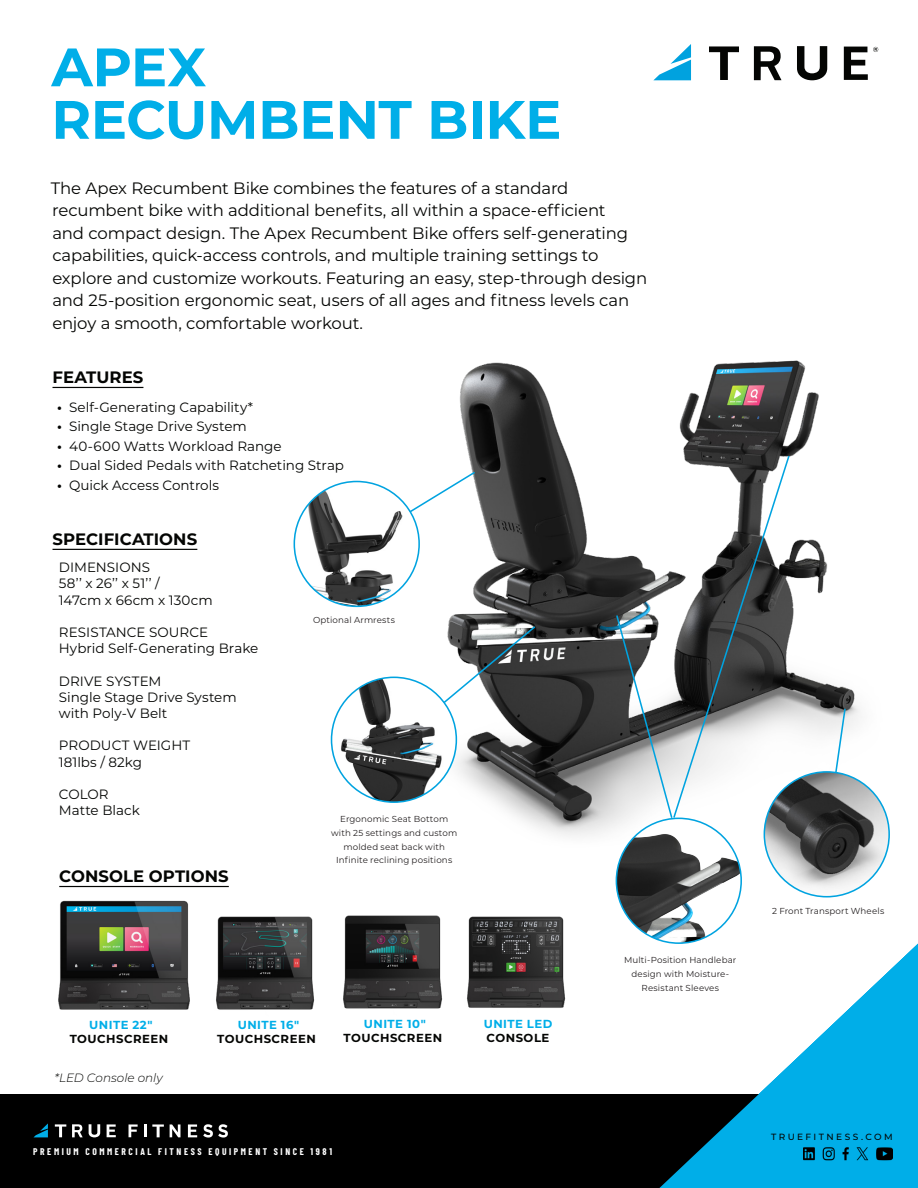
<style>
.page{position:relative;width:918px;height:1188px;background:#fff}
.page>*{position:absolute;margin:0;border:0;box-sizing:border-box;transform-origin:0 0}
.t1{font:700 54px/52.5px "Montserrat";letter-spacing:-.005em;color:#00aee8}
.t2{font:16.5px/22.5px "Montserrat";letter-spacing:-.01em;color:#040503}
.t3{font:700 16.5px "Montserrat";letter-spacing:.005em;color:#040503}
.t4{font:13.5px/16.2px "Montserrat";color:#040503}
.t5{font:700 13.5px/19.5px "Montserrat";color:#040503;text-align:justify}
.t6{font:italic 300 12px "Montserrat";letter-spacing:.005em;color:#040503}
.t7{font:700 11.7px "Montserrat";letter-spacing:.04em;color:#040503}
.t8{font:700 11.7px "Montserrat";letter-spacing:.045em;color:#00aee8}
.t9{font:500 10.65px "Gotham Condensed";letter-spacing:.27em;color:#fff}
.t10{font:500 9px "Gotham";letter-spacing:.295em;color:#040503}
.t11{font:500 9px "Montserrat";letter-spacing:.27em;color:#040503}
.t12{font:8.7px/13.6px "Montserrat";letter-spacing:.015em;color:#231f20;text-align:center}
</style>
<div class="page">
<svg style="left:654px;top:44px;width:37px;height:36px"></svg>
<svg style="left:797px;top:46px;width:30px;height:34px"></svg>
<svg style="left:709px;top:46px;width:30px;height:34px"></svg>
<svg style="left:754px;top:46px;width:28px;height:34px"></svg>
<svg style="left:844px;top:47px;width:34px;height:33px"></svg>
<img style="left:379px;top:360px;width:511px;height:506px">
<img style="left:332px;top:677px;width:124px;height:125px;border-radius:62px">
<div style="left:331px;top:677px;width:126px;height:126px;border:2px solid #00a3e0;border-radius:50%"></div>
<img style="left:294px;top:482px;width:125px;height:124px;border-radius:62px">
<div style="left:294px;top:481px;width:126px;height:126px;border:2px solid #00a3e0;border-radius:50%"></div>
<hr style="left:53px;top:387px;width:90px;height:1px;background:#040503">
<hr style="left:53px;top:549px;width:144px;height:1px;background:#040503">
<svg style="left:834px;top:707px;width:13px;height:67px"></svg>
<svg style="left:615px;top:454px;width:176px;height:366px"></svg>
<svg style="left:442px;top:625px;width:95px;height:80px"></svg>
<svg style="left:408px;top:470px;width:69px;height:44px"></svg>
<img style="left:764px;top:772px;width:125px;height:125px;border-radius:62px">
<img style="left:616px;top:818px;width:125px;height:125px;border-radius:62px">
<div style="left:616px;top:818px;width:126px;height:126px;border:2px solid #00a3e0;border-radius:50%"></div>
<div style="left:0;top:1095px;width:918px;height:93px;background:#000"></div>
<svg style="left:659px;top:944px;width:259px;height:244px;fill:#00aee8"></svg>
<svg style="left:34px;top:1123px;width:14px;height:14px"></svg>
<svg style="left:89px;top:1124px;width:11px;height:13px"></svg>
<svg style="left:107px;top:1124px;width:9px;height:13px"></svg>
<svg style="left:55px;top:1124px;width:11px;height:13px"></svg>
<svg style="left:72px;top:1124px;width:11px;height:13px"></svg>
<svg style="left:129px;top:1124px;width:9px;height:13px"></svg>
<svg style="left:144px;top:1124px;width:20px;height:13px"></svg>
<svg style="left:170px;top:1124px;width:10px;height:13px"></svg>
<svg style="left:188px;top:1124px;width:9px;height:13px"></svg>
<svg style="left:203px;top:1124px;width:25px;height:14px"></svg>
<hr style="left:59px;top:886px;width:170px;height:1px;background:#040503">
<img style="left:58px;top:900px;width:132px;height:110px">
<img style="left:216px;top:916px;width:99px;height:94px">
<img style="left:467px;top:916px;width:99px;height:92px">
<img style="left:343px;top:915px;width:100px;height:94px">
<h1 class="t1" style="left:51px;top:38px;width:512px">APEX<br>RECUMBENT BIKE</h1>
<p class="t2" style="left:51px;top:176px;width:598px">The Apex Recumbent Bike combines the features of a standard recumbent bike with additional benefits, all within a space-efficient<br>and compact design. The Apex Recumbent Bike offers self-generating capabilities, quick-access controls, and multiple training settings to explore and customize workouts. Featuring an easy, step-through design and 25-position ergonomic seat, users of all ages and fitness levels can enjoy a smooth, comfortable workout.</p>
<p class="t3" style="left:53px;top:365px;width:92px">FEATURES</p>
<p class="t5" style="left:57px;top:397px;width:6px">• • • • •</p>
<p class="t4" style="left:69px;top:397px;width:276px;line-height:19.5px">Self-Generating Capability*<br>Single Stage Drive System<br>40-600 Watts Workload Range<br>Dual Sided Pedals with Ratcheting Strap<br>Quick Access Controls</p>
<p class="t3" style="left:53px;top:527px;width:146px">SPECIFICATIONS</p>
<p class="t4" style="left:59px;top:559px;width:155px">DIMENSIONS<br>58’’ x 26’’ x 51’’ /<br>147cm x 66cm x 130cm</p>
<p class="t4" style="left:59px;top:624px;width:201px">RESISTANCE SOURCE<br>Hybrid Self-Generating Brake</p>
<p class="t4" style="left:59px;top:672px;width:179px">DRIVE SYSTEM<br>Single Stage Drive System with Poly-V Belt</p>
<p class="t4" style="left:59px;top:737px;width:133px">PRODUCT WEIGHT<br>181lbs / 82kg</p>
<p class="t4" style="left:59px;top:786px;width:83px">COLOR<br>Matte Black</p>
<p class="t3" style="left:59px;top:864px;width:171px">CONSOLE OPTIONS</p>
<p class="t12" style="left:313px;top:613px;width:83px">Optional Armrests</p>
<p class="t12" style="left:331px;top:812px;width:128px">Ergonomic Seat Bottom with 25 settings and custom molded seat back with<br>Infinite reclining positions</p>
<p class="t8" style="left:89px;top:1016px;width:65px">UNITE 22"</p>
<p class="t7" style="left:70px;top:1030px;width:100px">TOUCHSCREEN</p>
<p class="t6" style="left:54px;top:1070px;width:110px">*LED Console only</p>
<p class="t8" style="left:238px;top:1016px;width:63px">UNITE 16"</p>
<p class="t7" style="left:217px;top:1030px;width:100px">TOUCHSCREEN</p>
<p class="t8" style="left:364px;top:1016px;width:64px">UNITE 10"</p>
<p class="t7" style="left:344px;top:1030px;width:100px">TOUCHSCREEN</p>
<p class="t9" style="left:33px;top:1145px;width:295px">PREMIUM COMMERCIAL FITNESS EQUIPMENT SINCE 1981</p>
<p class="t8" style="left:484px;top:1016px;width:70px">UNITE LED</p>
<p class="t7" style="left:487px;top:1030px;width:64px">CONSOLE</p>
<p class="t12" style="left:624px;top:953px;width:114px">Multi-Position Handlebar design with Moisture-<br>Resistant Sleeves</p>
<p class="t12" style="left:772px;top:904px;width:114px">2 Front Transport Wheels</p>
<p class="t10" style="left:767px;top:1129px;width:128px">TRUEFITNESS.COM</p>
<p class="t11" style="left:771px;top:1130px;width:123px">TRUEFITNESS.COM</p>
</div>
